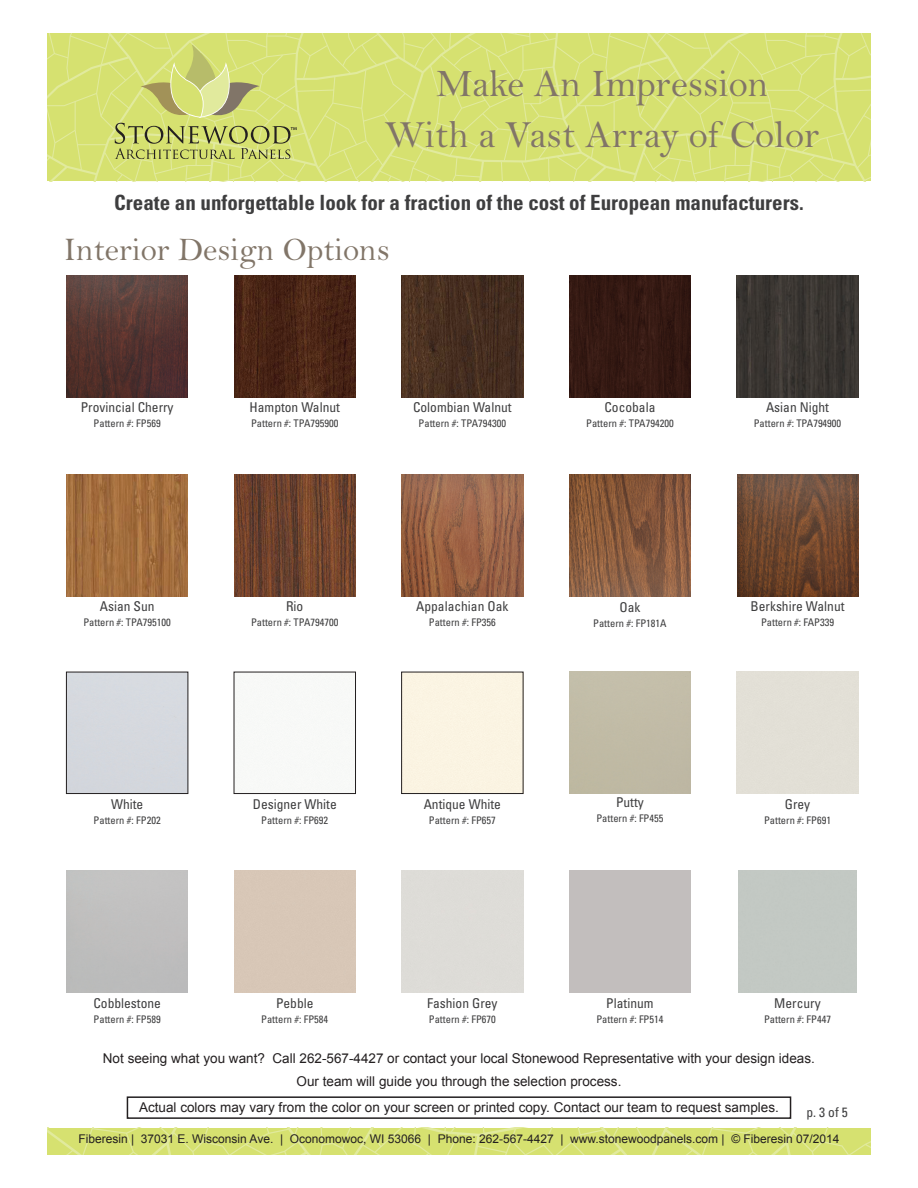
<style>
.page{position:relative;width:918px;height:1188px;background:#fff}
.page>*{position:absolute;margin:0;border:0;box-sizing:border-box;transform-origin:0 0}
.t1{font:39px/51px "Bell";color:#817568;text-align:center}
.t2{font:33px "Bell";color:#817568}
.t3{font:700 condensed 21px "Univers";color:#3e3e3f}
.t4{font:13.5px/22.5px "Arial";color:#231f20;text-align:center}
.t5{font:condensed 13.5px "Univers";color:#3e3e3f}
.t6{font:12px "Arial";color:#231f20}
.t7{font:condensed 10.5px "Univers";color:#3e3e3f}
</style>
<div class="page">
<svg style="left:47px;top:1128px;width:824px;height:26px;background:#d7e174"></svg>
<img style="left:234px;top:276px;width:122px;height:121px">
<div style="left:127px;top:1096px;width:664px;height:23px;border:2px solid #231f20"></div>
<svg style="left:546px;top:33px;width:325px;height:148px;background:#d7e174"></svg>
<svg style="left:47px;top:33px;width:499px;height:148px;background:#d7e174"></svg>
<svg style="left:115px;top:45px;width:182px;height:114px;background:#c9d171"></svg>
<img style="left:402px;top:276px;width:121px;height:121px">
<img style="left:737px;top:276px;width:121px;height:121px">
<img style="left:569px;top:276px;width:122px;height:121px">
<img style="left:66px;top:475px;width:122px;height:121px">
<img style="left:234px;top:475px;width:122px;height:121px">
<div style="left:401px;top:672px;width:122px;height:122px;border:1px solid #231f20"></div>
<img style="left:402px;top:475px;width:121px;height:121px">
<img style="left:569px;top:475px;width:122px;height:121px">
<img style="left:737px;top:475px;width:122px;height:121px">
<div style="left:66px;top:672px;width:122px;height:122px;border:1px solid #231f20"></div>
<div style="left:234px;top:672px;width:122px;height:122px;border:1px solid #231f20"></div>
<img style="left:66px;top:276px;width:122px;height:121px">
<h1 class="t1" style="left:385px;top:59px;width:436px">Make An Impression<br>With a Vast Array of Color</h1>
<h3 class="t3" style="left:114px;top:190px;width:691px">Create an unforgettable look for a fraction of the cost of European manufacturers.</h3>
<h2 class="t2" style="left:64px;top:231px;width:328px">Interior Design Options</h2>
<p class="t5" style="left:81px;top:399px;width:94px">Provincial Cherry</p>
<p class="t7" style="left:94px;top:417px;width:69px">Pattern #: FP569</p>
<p class="t5" style="left:250px;top:399px;width:92px">Hampton Walnut</p>
<p class="t7" style="left:251px;top:417px;width:89px">Pattern #: TPA795900</p>
<p class="t5" style="left:413px;top:399px;width:100px">Colombian Walnut</p>
<p class="t7" style="left:419px;top:417px;width:89px">Pattern #: TPA794300</p>
<p class="t5" style="left:604px;top:399px;width:53px">Cocobala</p>
<p class="t7" style="left:586px;top:417px;width:89px">Pattern #: TPA794200</p>
<p class="t5" style="left:766px;top:399px;width:64px">Asian Night</p>
<p class="t7" style="left:754px;top:417px;width:89px">Pattern #: TPA794900</p>
<p class="t5" style="left:100px;top:597px;width:56px">Asian Sun</p>
<p class="t7" style="left:83px;top:615px;width:89px">Pattern #: TPA795100</p>
<p class="t5" style="left:286px;top:598px;width:19px">Rio</p>
<p class="t7" style="left:251px;top:616px;width:89px">Pattern #: TPA794700</p>
<p class="t5" style="left:416px;top:598px;width:94px">Appalachian Oak</p>
<p class="t7" style="left:429px;top:616px;width:69px">Pattern #: FP356</p>
<p class="t5" style="left:619px;top:599px;width:22px">Oak</p>
<p class="t7" style="left:593px;top:617px;width:75px">Pattern #: FP181A</p>
<p class="t5" style="left:751px;top:597px;width:96px">Berkshire Walnut</p>
<p class="t7" style="left:761px;top:615px;width:75px">Pattern #: FAP339</p>
<p class="t5" style="left:111px;top:796px;width:34px">White</p>
<p class="t7" style="left:94px;top:814px;width:69px">Pattern #: FP202</p>
<p class="t5" style="left:253px;top:796px;width:85px">Designer White</p>
<p class="t7" style="left:261px;top:814px;width:69px">Pattern #: FP692</p>
<p class="t5" style="left:424px;top:796px;width:79px">Antique White</p>
<p class="t7" style="left:429px;top:814px;width:69px">Pattern #: FP657</p>
<p class="t5" style="left:616px;top:794px;width:29px">Putty</p>
<p class="t7" style="left:596px;top:812px;width:69px">Pattern #: FP455</p>
<p class="t5" style="left:785px;top:796px;width:27px">Grey</p>
<p class="t7" style="left:764px;top:814px;width:69px">Pattern #: FP691</p>
<p class="t5" style="left:93px;top:995px;width:69px">Cobblestone</p>
<p class="t7" style="left:94px;top:1012px;width:69px">Pattern #: FP589</p>
<p class="t5" style="left:276px;top:995px;width:39px">Pebble</p>
<p class="t7" style="left:261px;top:1012px;width:69px">Pattern #: FP584</p>
<p class="t5" style="left:427px;top:995px;width:72px">Fashion Grey</p>
<p class="t7" style="left:429px;top:1012px;width:69px">Pattern #: FP670</p>
<p class="t5" style="left:606px;top:995px;width:49px">Platinum</p>
<p class="t7" style="left:596px;top:1012px;width:69px">Pattern #: FP514</p>
<p class="t5" style="left:774px;top:995px;width:48px">Mercury</p>
<p class="t7" style="left:764px;top:1012px;width:69px">Pattern #: FP447</p>
<p class="t4" style="left:103px;top:1047px;width:714px">Not seeing what you want? Call 262-567-4427 or contact your local Stonewood Representative with your design ideas.<br>Our team will guide you through the selection process.</p>
<p class="t4" style="left:139px;top:1096px;width:641px">Actual colors may vary from the color on your screen or printed copy. Contact our team to request samples.</p>
<p class="t5" style="left:807px;top:1104px;width:43px">p. 3 of 5</p>
<p class="t6" style="left:78px;top:1131px;width:763px">Fiberesin | 37031 E. Wisconsin Ave. | Oconomowoc, WI 53066 | Phone: 262-567-4427 | www.stonewoodpanels.com | © Fiberesin 07/2014</p>
</div>
